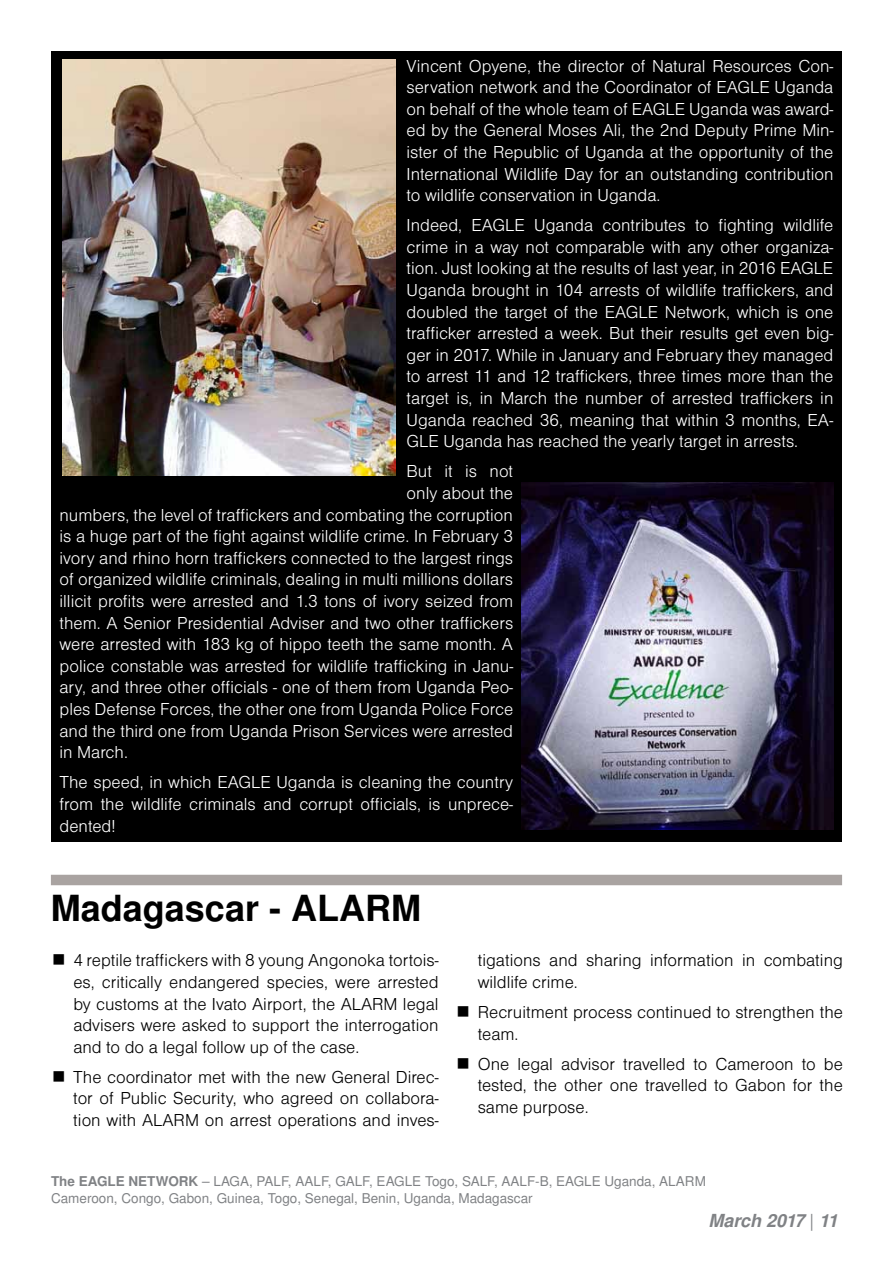
<style>
.page{position:relative;width:893px;height:1263px;background:#fff}
.page>*{position:absolute;margin:0;border:0;box-sizing:border-box;transform-origin:0 0}
.t1{font:700 36px "Nimbus Sans LOT";color:#000}
.t2{font:18px/21.6px "Nimbus Sans DOT Ligh";color:#fff;text-align:justify}
.t3{font:18px/21.6px "Nimbus Sans DOT Ligh";color:#000;text-align:justify}
.t4{font:italic 700 18px "Nimbus Sans LOT";letter-spacing:-.005em;color:#808285}
.t5{font:13.5px/16.2px "Nimbus Sans LOT";color:#808285}
.s1{font-weight:700}
.s2{font-weight:400;font-style:normal}
</style>
<div class="page">
<div style="left:51px;top:875px;width:791px;height:10px;background:#a9a3a1"></div>
<div style="left:51px;top:51px;width:791px;height:791px;background:#000"></div>
<img style="left:62px;top:60px;width:334px;height:415px">
<img style="left:522px;top:483px;width:311px;height:346px">
<p class="t2" style="left:407px;top:55px;width:428px">Vincent Opyene, the director of Natural Resources Con&shy;servation network and the Coordinator of EAGLE Uganda on behalf of the whole team of EAGLE Uganda was award&shy;ed by the General Moses Ali, the 2nd Deputy Prime Min&shy;ister of the Republic of Uganda at the opportunity of the International Wildlife Day for an outstanding contribution to wildlife conservation in Uganda.</p>
<p class="t2" style="left:407px;top:215px;width:428px">Indeed, EAGLE Uganda contributes to fighting wildlife crime in a way not comparable with any other organiza&shy;tion. Just looking at the results of last year, in 2016 EAGLE Uganda brought in 104 arrests of wildlife traffickers, and doubled the target of the EAGLE Network, which is one trafficker arrested a week. But their results get even big&shy;ger in 2017. While in January and February they managed to arrest 11 and 12 traffickers, three times more than the target is, in March the number of arrested traffickers in Uganda reached 36, meaning that within 3 months, EA-GLE Uganda has reached the yearly target in arrests.</p>
<p class="t2" style="left:407px;top:461px;width:108px">But it is not</p>
<p class="t2" style="left:407px;top:482px;width:108px">only about the</p>
<p class="t2" style="left:60px;top:504px;width:455px">numbers, the level of traffickers and combating the corruption</p>
<p class="t2" style="left:60px;top:526px;width:455px">is a huge part of the fight against wildlife crime. In February 3</p>
<p class="t2" style="left:60px;top:547px;width:455px">ivory and rhino horn traffickers connected to the largest rings</p>
<p class="t2" style="left:60px;top:569px;width:455px">of organized wildlife criminals, dealing in multi millions dollars</p>
<p class="t2" style="left:60px;top:590px;width:455px">illicit profits were arrested and 1.3 tons of ivory seized from</p>
<p class="t2" style="left:60px;top:612px;width:455px">them. A Senior Presidential Adviser and two other traffickers</p>
<p class="t2" style="left:60px;top:634px;width:455px">were arrested with 183 kg of hippo teeth the same month. A</p>
<p class="t2" style="left:60px;top:655px;width:455px">police constable was arrested for wildlife trafficking in Janu-</p>
<p class="t2" style="left:60px;top:677px;width:455px">ary, and three other officials - one of them from Uganda Peo-</p>
<p class="t2" style="left:60px;top:698px;width:455px">ples Defense Forces, the other one from Uganda Police Force</p>
<p class="t2" style="left:60px;top:720px;width:455px">and the third one from Uganda Prison Services were arrested</p>
<p class="t2" style="left:60px;top:742px;width:70px">in March.</p>
<p class="t2" style="left:60px;top:772px;width:455px">The speed, in which EAGLE Uganda is cleaning the country from the wildlife criminals and corrupt officials, is unprece&shy;dented!</p>
<h1 class="t1" style="left:51px;top:887px;width:372px">Madagascar - ALARM</h1>
<p class="t3" style="left:73px;top:950px;width:367px">4 reptile traffickers with 8 young Angonoka tortois&shy;es, critically endangered species, were arrested by customs at the Ivato Airport, the ALARM legal advisers were asked to support the interrogation and to do a legal follow up of the case.</p>
<p class="t3" style="left:73px;top:1066px;width:367px">The coordinator met with the new General Direc&shy;tor of Public Security, who agreed on collabora&shy;tion with ALARM on arrest operations and inves-</p>
<p class="t3" style="left:478px;top:950px;width:367px">tigations and sharing information in combating wildlife crime.</p>
<p class="t3" style="left:478px;top:1001px;width:367px">Recruitment process continued to strengthen the team.</p>
<p class="t3" style="left:478px;top:1053px;width:367px">One legal advisor travelled to Cameroon to be tested, the other one travelled to Gabon for the same purpose.</p>
<p class="t5" style="left:51px;top:1174px;width:656px"><span class="s1">The EAGLE NETWORK</span> – LAGA, PALF, AALF, GALF, EAGLE Togo, SALF, AALF-B, EAGLE Uganda, ALARM<br>Cameroon, Congo, Gabon, Guinea, Togo, Senegal, Benin, Uganda, Madagascar</p>
<p class="t4" style="left:708px;top:1210px;width:131px">March 2017 <span class="s2">|</span> 11</p>
</div>
